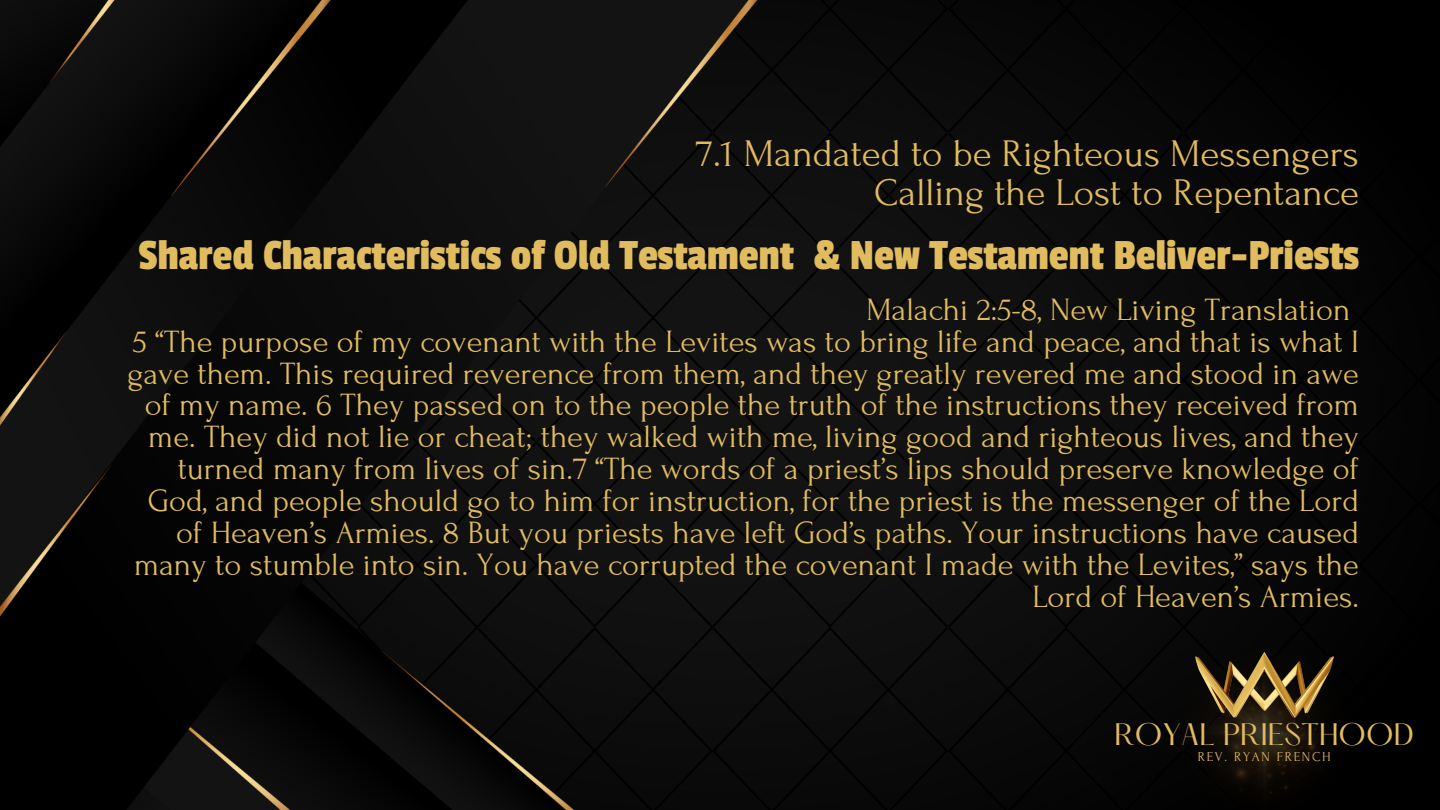
<style>
.page{position:relative;width:1440px;height:810px;background:#fff}
.page>*{position:absolute;margin:0;border:0;box-sizing:border-box;transform-origin:0 0}
.t1{font:45px "Passion One";color:#e1bc5f}
.t2{font:39.12px/38.8px "Forum";color:#e1bc5f;text-align:right}
.t3{font:32.5px/31.9px "Forum";color:#e1bc5f;text-align:right}
.t4{font:27.12px "Hatton";color:#e1bc5f}
.t5{font:13.62px "Forum";letter-spacing:.12em;color:#e1ba66}
</style>
<div class="page">
<img style="left:0;top:0;width:1440px;height:810px">
<img style="left:1154px;top:624px;width:220px;height:186px">
<img style="left:1195px;top:653px;width:138px;height:64px">
<p class="t2" style="left:696px;top:135px;width:665px">7.1 Mandated to be Righteous Messengers<br>Calling the Lost to Repentance</p>
<p class="t1" style="left:139px;top:232px;width:1222px">Shared Characteristics of Old Testament &amp; New Testament Beliver-Priests</p>
<p class="t3" style="left:866px;top:294px;width:486px">Malachi 2:5-8, New Living Translation</p>
<p class="t3" style="left:127px;top:326px;width:1233px">5 “The purpose of my covenant with the Levites was to bring life and peace, and that is what I gave them. This required reverence from them, and they greatly revered me and stood in awe of my name. 6 They passed on to the people the truth of the instructions they received from me. They did not lie or cheat; they walked with me, living good and righteous lives, and they turned many from lives of sin.7 “The words of a priest’s lips should preserve knowledge of God, and people should go to him for instruction, for the priest is the messenger of the Lord of Heaven’s Armies. 8 But you priests have left God’s paths. Your instructions have caused many to stumble into sin. You have corrupted the covenant I made with the Levites,” says the Lord of Heaven’s Armies.</p>
<p class="t4" style="left:1114px;top:721px;width:301px">ROYAL PRIESTHOOD</p>
<p class="t5" style="left:1198px;top:749px;width:134px">REV. RYAN FRENCH</p>
</div>
